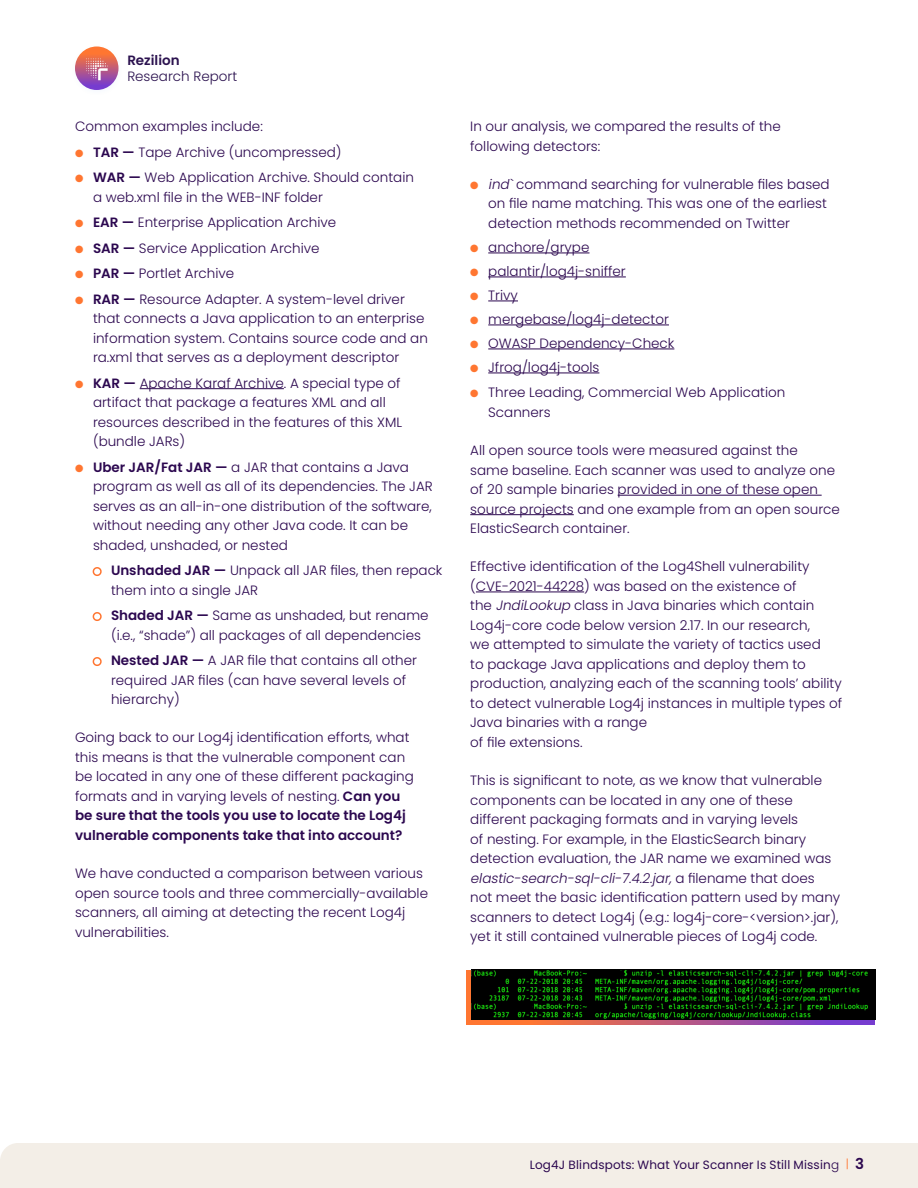
<style>
.page{position:relative;width:918px;height:1188px;background:#fff}
.page>*{position:absolute;margin:0;border:0;box-sizing:border-box;transform-origin:0 0}
.t1{font:300 13.5px/19.5px "Poppins";color:#2b074f}
.t2{font:300 13.5px "Poppins";color:#2b124f}
.t3{font:600 13.5px "Poppins";color:#2b124f}
.t4{font:12px "Poppins";letter-spacing:.015em;color:#2b074f}
.s1{color:#ff7631}
.s2{font-weight:600}
.s3{font-style:italic}
.s4{font-weight:300}
.s5{font-weight:300;color:#ff7631}
.s6{font-weight:600;font-size:15px}
</style>
<div class="page">
<div style="left:0;top:1143px;width:918px;height:45px;background:#f3eee7"></div>
<svg style="left:75px;top:46px;width:43px;height:44px"></svg>
<svg style="left:86px;top:58px;width:22px;height:22px"></svg>
<hr style="left:140px;top:388px;width:144px;height:1px;background:#2b074f">
<hr style="left:488px;top:253px;width:101px;height:1px;background:#2b074f">
<hr style="left:488px;top:277px;width:138px;height:1px;background:#2b074f">
<hr style="left:488px;top:301px;width:30px;height:1px;background:#2b074f">
<hr style="left:488px;top:325px;width:181px;height:1px;background:#2b074f">
<hr style="left:488px;top:349px;width:186px;height:1px;background:#2b074f">
<hr style="left:488px;top:373px;width:111px;height:1px;background:#2b074f">
<hr style="left:618px;top:495px;width:204px;height:1px;background:#2b074f">
<hr style="left:470px;top:514px;width:104px;height:1px;background:#2b074f">
<hr style="left:476px;top:592px;width:108px;height:1px;background:#2b074f">
<svg style="left:466px;top:970px;width:408px;height:54px;background:#c65d72"></svg>
<img style="left:471px;top:969px;width:405px;height:51px">
<p class="t3" style="left:127px;top:53px;width:54px">Rezilion</p>
<p class="t2" style="left:127px;top:69px;width:111px">Research Report</p>
<p class="t1" style="left:75px;top:117px;width:189px">Common examples include:</p>
<p class="t1" style="left:75px;top:142px;width:268px"><span class="s1">●</span> <span class="s2">TAR —</span> Tape Archive (uncompressed)</p>
<p class="t1" style="left:93px;top:168px;width:323px;text-indent:-18px"><span class="s1">●</span> <span class="s2">WAR —</span> Web Application Archive. Should contain a web.xml file in the WEB-INF folder</p>
<p class="t1" style="left:75px;top:213px;width:263px"><span class="s1">●</span> <span class="s2">EAR —</span> Enterprise Application Archive</p>
<p class="t1" style="left:75px;top:238px;width:246px"><span class="s1">●</span> <span class="s2">SAR —</span> Service Application Archive</p>
<p class="t1" style="left:75px;top:264px;width:161px"><span class="s1">●</span> <span class="s2">PAR —</span> Portlet Archive</p>
<p class="t1" style="left:93px;top:289px;width:336px;text-indent:-18px"><span class="s1">●</span> <span class="s2">RAR —</span> Resource Adapter. A system-level driver that connects a Java application to an enterprise information system. Contains source code and an ra.xml that serves as a deployment descriptor</p>
<p class="t1" style="left:93px;top:373px;width:311px;text-indent:-18px"><span class="s1">●</span> <span class="s2">KAR —</span> Apache Karaf Archive. A special type of artifact that package a features XML and all resources described in the features of this XML (bundle JARs)</p>
<p class="t1" style="left:93px;top:457px;width:341px;text-indent:-18px"><span class="s1">●</span> <span class="s2">Uber JAR/Fat JAR —</span> a JAR that contains a Java program as well as all of its dependencies. The JAR serves as an all-in-one distribution of the software, without needing any other Java code. It can be shaded, unshaded, or nested</p>
<p class="t1" style="left:111px;top:561px;width:333px;text-indent:-18px"><span class="s1">●</span> <span class="s2">Unshaded JAR —</span> Unpack all JAR files, then repack them into a single JAR</p>
<p class="t1" style="left:111px;top:606px;width:319px;text-indent:-18px"><span class="s1">●</span> <span class="s2">Shaded JAR —</span> Same as unshaded, but rename (i.e., “shade”) all packages of all dependencies</p>
<p class="t1" style="left:111px;top:651px;width:308px;text-indent:-18px"><span class="s1">●</span> <span class="s2">Nested JAR —</span> A JAR file that contains all other required JAR files (can have several levels of hierarchy)</p>
<p class="t1" style="left:75px;top:728px;width:340px">Going back to our Log4j identification efforts, what this means is that the vulnerable component can be located in any one of these different packaging formats and in varying levels of nesting. <span class="s2">Can you be sure that the tools you use to locate the Log4j vulnerable components take that into account?</span></p>
<p class="t1" style="left:75px;top:864px;width:355px">We have conducted a comparison between various open source tools and three commercially-available scanners, all aiming at detecting the recent Log4j vulnerabilities.</p>
<p class="t1" style="left:470px;top:117px;width:312px">In our analysis, we compared the results of the following detectors:</p>
<p class="t1" style="left:488px;top:175px;width:343px;text-indent:-18px"><span class="s1">●</span> <span class="s3">ind`</span>command searching for vulnerable files based on file name matching. This was one of the earliest detection methods recommended on Twitter</p>
<p class="t1" style="left:470px;top:238px;width:121px"><span class="s1">●</span> anchore/grype</p>
<p class="t1" style="left:470px;top:262px;width:157px"><span class="s1">●</span> palantir/log4j-sniffer</p>
<p class="t1" style="left:470px;top:286px;width:49px"><span class="s1">●</span> Trivy</p>
<p class="t1" style="left:470px;top:310px;width:200px"><span class="s1">●</span> mergebase/log4j-detector</p>
<p class="t1" style="left:470px;top:334px;width:206px"><span class="s1">●</span> OWASP Dependency-Check</p>
<p class="t1" style="left:470px;top:358px;width:131px"><span class="s1">●</span> Jfrog/log4j-tools</p>
<p class="t1" style="left:488px;top:383px;width:299px;text-indent:-18px"><span class="s1">●</span> Three Leading, Commercial Web Application<br>Scanners</p>
<p class="t1" style="left:470px;top:441px;width:371px">All open source tools were measured against the<br>same baseline. Each scanner was used to analyze one of 20 sample binaries provided in one of these open source projects and one example from an open source ElasticSearch container.</p>
<p class="t1" style="left:470px;top:557px;width:374px">Effective identification of the Log4Shell vulnerability (CVE-2021-44228) was based on the existence of<br>the <span class="s3">JndiLookup</span> class in Java binaries which contain Log4j-core code below version 2.17. In our research,<br>we attempted to simulate the variety of tactics used<br>to package Java applications and deploy them to production, analyzing each of the scanning tools’ ability to detect vulnerable Log4j instances in multiple types of Java binaries with a range<br>of file extensions.</p>
<p class="t1" style="left:470px;top:771px;width:372px">This is significant to note, as we know that vulnerable components can be located in any one of these different packaging formats and in varying levels<br>of nesting. For example, in the ElasticSearch binary detection evaluation, the JAR name we examined was <span class="s3">elastic-search-sql-cli-7.4.2.jar,</span>a fi l e n a m e t h a t d o e s<br>not meet the basic identification pattern used by many scanners to detect Log4j (e.g.: log4j-core-&lt;version&gt;.jar), yet it still contained vulnerable pieces of Log4j code.</p>
<p class="t4" style="left:530px;top:1158px;width:336px">Log4J Blindspots: What Your Scanner Is Still Missin<span class="s4">g</span> <span class="s5">|</span> <span class="s6">3</span></p>
</div>
